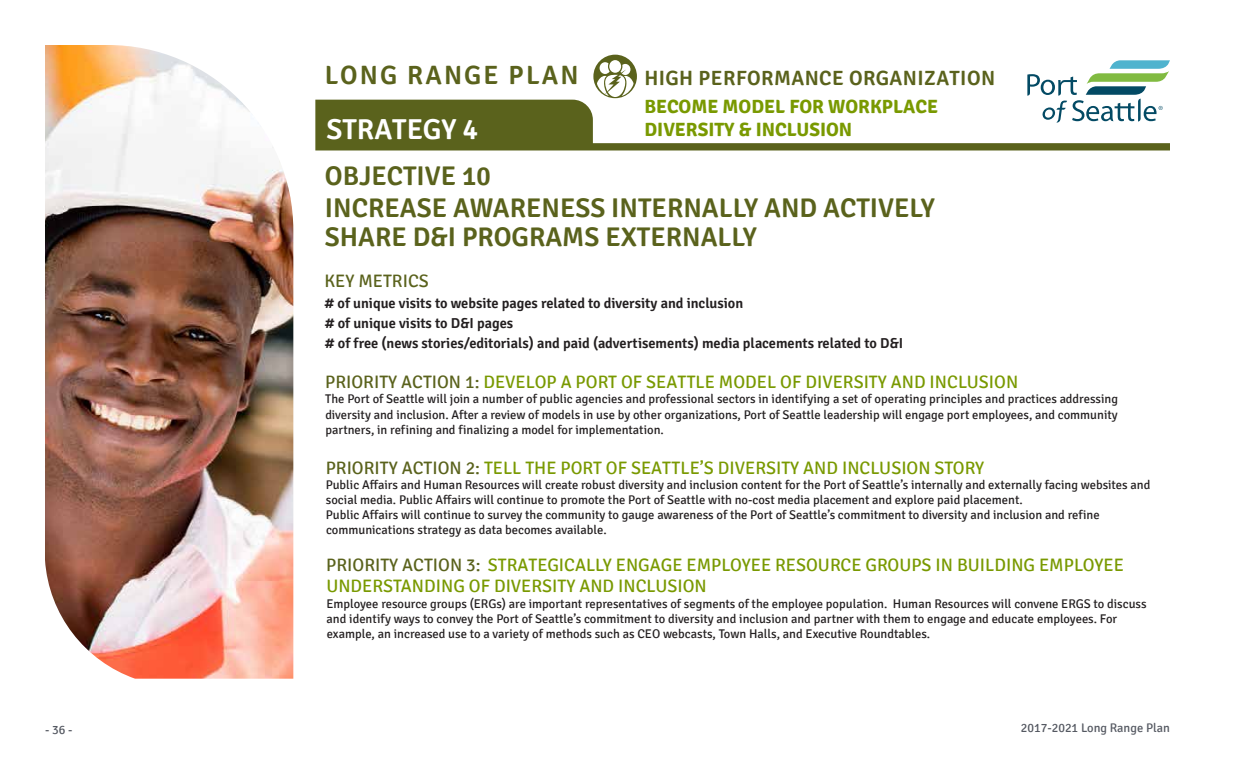
<style>
.page{position:relative;width:1260px;height:765px;background:#fff}
.page>*{position:absolute;margin:0;border:0;box-sizing:border-box;transform-origin:0 0}
.t1{font:600 28.75px "Signika";color:#fff}
.t2{font:600 27px/32.4px "Signika";color:#5a621c}
.t3{font:600 26.38px "Signika";letter-spacing:.08em;color:#5a621c}
.t4{font:600 20.62px "Signika";letter-spacing:.02em;color:#5a621c}
.t5{font:700 19.12px/23px "Signika";color:#799900}
.t6{font:18px/21.6px "Signika";color:#799900}
.t7{font:18px "Signika";color:#5a621c}
.t8{font:600 14.38px/20.2px "Signika";color:#231f20}
.t9{font:12.62px/15.1px "Signika";color:#231f20}
.t10{font:12.5px "Signika";color:#545861}
.s1{color:#5a621c}
</style>
<div class="page">
<img style="left:45px;top:45px;width:248px;height:634px">
<svg style="left:315px;top:100px;width:855px;height:50px"></svg>
<svg style="left:1027px;top:60px;width:143px;height:63px"></svg>
<div style="left:593px;top:55px;width:44px;height:43px;background:#5a621c;border-radius:50%"></div>
<svg style="left:609px;top:60px;width:12px;height:13px"></svg>
<svg style="left:597px;top:62px;width:37px;height:35px"></svg>
<h3 class="t3" style="left:325px;top:60px;width:255px">LONG RANGE PLAN</h3>
<h1 class="t1" style="left:326px;top:113px;width:153px">STRATEGY 4</h1>
<h3 class="t4" style="left:644px;top:66px;width:352px">HIGH PERFORMANCE ORGANIZATION</h3>
<h3 class="t5" style="left:644px;top:96px;width:295px">BECOME MODEL FOR WORKPLACE<br>DIVERSITY &amp; INCLUSION</h3>
<h2 class="t2" style="left:325px;top:160px;width:612px">OBJECTIVE 10<br>INCREASE AWARENESS INTERNALLY AND ACTIVELY</h2>
<h2 class="t2" style="left:325px;top:221px;width:434px">SHARE D&amp;I PROGRAMS EXTERNALLY</h2>
<h3 class="t7" style="left:325px;top:271px;width:106px">KEY METRICS</h3>
<p class="t8" style="left:325px;top:293px;width:580px"># of unique visits to website pages related to diversity and inclusion<br># of unique visits to D&amp;I pages<br># of free (news stories/editorials) and paid (advertisements) media placements related to D&amp;I</p>
<h3 class="t6" style="left:325px;top:372px;width:695px"><span class="s1">PRIORITY ACTION 1:</span> DEVELOP A PORT OF SEATTLE MODEL OF DIVERSITY AND INCLUSION</h3>
<p class="t9" style="left:325px;top:392px;width:794px;text-align:justify">The Port of Seattle will join a number of public agencies and professional sectors in identifying a set of operating principles and practices addressing diversity and inclusion. After a review of models in use by other organizations, Port of Seattle leadership will engage port employees, and community partners, in refining and finalizing a model for implementation.</p>
<h3 class="t6" style="left:326px;top:457px;width:660px"><span class="s1">PRIORITY ACTION 2:</span> TELL THE PORT OF SEATTLE’S DIVERSITY AND INCLUSION STORY</h3>
<p class="t9" style="left:326px;top:477px;width:826px">Public Affairs and Human Resources will create robust diversity and inclusion content for the Port of Seattle’s internally and externally facing websites and social media. Public Affairs will continue to promote the Port of Seattle with no-cost media placement and explore paid placement.<br>Public Affairs will continue to survey the community to gauge awareness of the Port of Seattle’s commitment to diversity and inclusion and refine communications strategy as data becomes available.</p>
<h3 class="t6" style="left:326px;top:554px;width:799px"><span class="s1">PRIORITY ACTION 3:</span> STRATEGICALLY ENGAGE EMPLOYEE RESOURCE GROUPS IN BUILDING EMPLOYEE<br>UNDERSTANDING OF DIVERSITY AND INCLUSION</h3>
<p class="t9" style="left:327px;top:596px;width:822px">Employee resource groups (ERGs) are important representatives of segments of the employee population. Human Resources will convene ERGS to discuss and identify ways to convey the Port of Seattle’s commitment to diversity and inclusion and partner with them to engage and educate employees. For example, an increased use to a variety of methods such as CEO webcasts, Town Halls, and Executive Roundtables.</p>
<p class="t10" style="left:45px;top:723px;width:29px">- 36 -</p>
<p class="t10" style="left:1021px;top:720px;width:151px">2017-2021 Long Range Plan</p>
</div>
